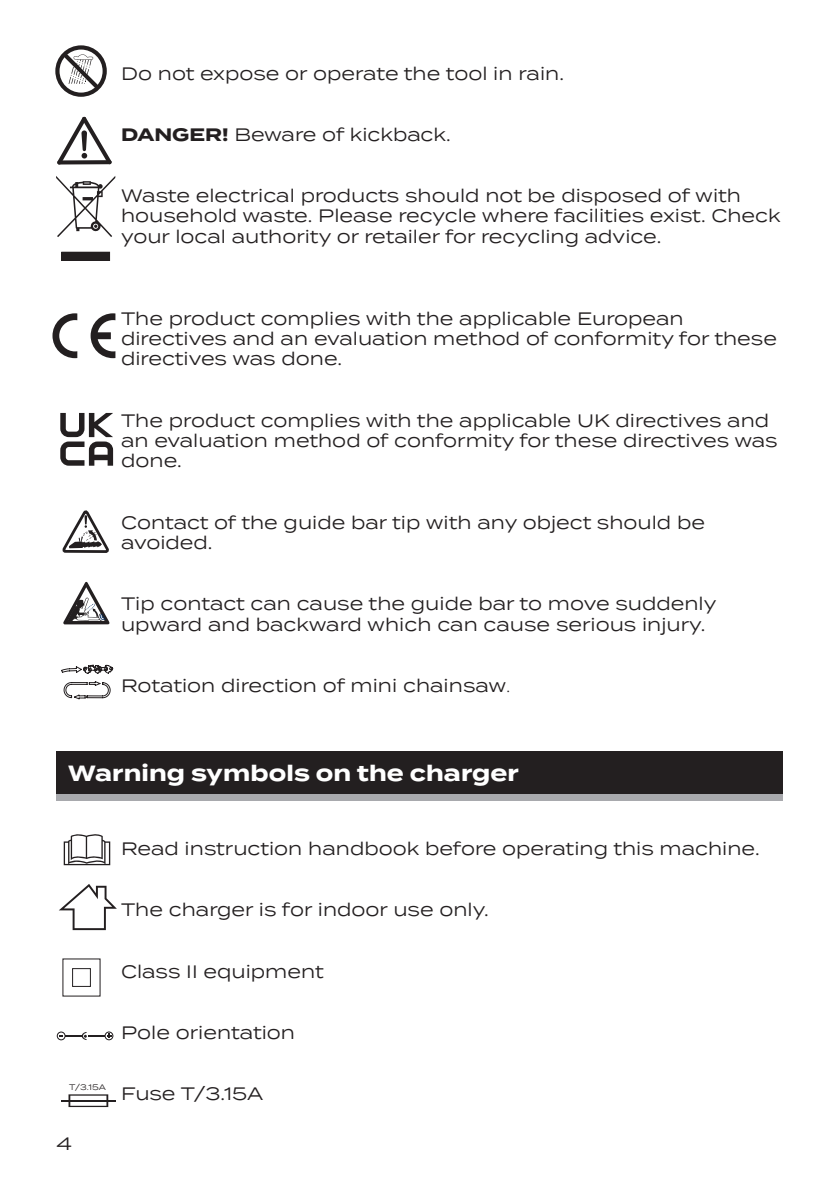
<style>
.page{position:relative;width:840px;height:1191px;background:#fff}
.page>*{position:absolute;margin:0;border:0;box-sizing:border-box;transform-origin:0 0}
.t1{font:700 22px "Termina";letter-spacing:.005em;color:#fff}
.t2{font:18px/20.4px "Termina";color:#231f20}
.t3{font:8px "Termina";color:#231f20}
.s1{font-weight:700}
.s2{font-family:"Adobe Song Std";font-weight:300}
</style>
<div class="page">
<div style="left:56px;top:757px;width:726px;height:43px;background:#a8a9ad"></div>
<div style="left:56px;top:751px;width:726px;height:43px;background:#231f20"></div>
<div style="left:72px;top:968px;width:19px;height:19px;border:1px solid #231f20"></div>
<svg style="left:61px;top:252px;width:49px;height:9px"></svg>
<svg style="left:56px;top:176px;width:59px;height:61px"></svg>
<svg style="left:64px;top:834px;width:46px;height:31px"></svg>
<svg style="left:59px;top:884px;width:58px;height:46px"></svg>
<svg style="left:57px;top:1031px;width:56px;height:9px"></svg>
<svg style="left:57px;top:116px;width:55px;height:49px"></svg>
<svg style="left:52px;top:313px;width:25px;height:45px"></svg>
<svg style="left:91px;top:313px;width:24px;height:45px"></svg>
<svg style="left:68px;top:1094px;width:40px;height:13px"></svg>
<hr style="left:61px;top:1100px;width:55px;height:1px;background:#231f20">
<svg style="left:62px;top:510px;width:47px;height:43px"></svg>
<svg style="left:63px;top:582px;width:47px;height:42px"></svg>
<svg style="left:61px;top:664px;width:53px;height:36px"></svg>
<svg style="left:55px;top:45px;width:52px;height:52px"></svg>
<svg style="left:60px;top:413px;width:53px;height:53px"></svg>
<p class="t2" style="left:121px;top:62px;width:444px">Do not expose or operate the tool in rain.</p>
<p class="t2" style="left:121px;top:124px;width:331px"><span class="s1">DANGER!</span> Beware of kickback.</p>
<p class="t2" style="left:121px;top:185px;width:660px">Waste electrical products should not be disposed of with household waste. Please recycle where facilities exist. Check your local authority or retailer for recycling advice.</p>
<p class="t2" style="left:121px;top:307px;width:657px">The product complies with the applicable European directives and an evaluation method of conformity for these directives was done.</p>
<p class="t2" style="left:121px;top:409px;width:657px">The product complies with the applicable UK directives and an evaluation method of conformity for these directives was done.</p>
<p class="t2" style="left:121px;top:511px;width:585px">Contact of the guide bar tip with any object should be avoided.</p>
<p class="t2" style="left:121px;top:593px;width:596px">Tip contact can cause the guide bar to move suddenly upward and backward which can cause serious injury.</p>
<p class="t2" style="left:121px;top:674px;width:391px">Rotation direction of mini chainsaw<span class="s2">.</span></p>
<p class="t1" style="left:68px;top:757px;width:452px">Warning symbols on the charger</p>
<p class="t2" style="left:121px;top:837px;width:640px">Read instruction handbook before operating this machine.</p>
<p class="t2" style="left:121px;top:899px;width:369px">The charger is for indoor use only.</p>
<p class="t2" style="left:121px;top:960px;width:204px">Class II equipment</p>
<p class="t2" style="left:121px;top:1021px;width:175px">Pole orientation</p>
<p class="t3" style="left:69px;top:1081px;width:38px">T/3.15A</p>
<p class="t2" style="left:56px;top:1132px;width:17px">4</p>
<p class="t2" style="left:121px;top:1082px;width:144px">Fuse T/3.15A</p>
</div>
